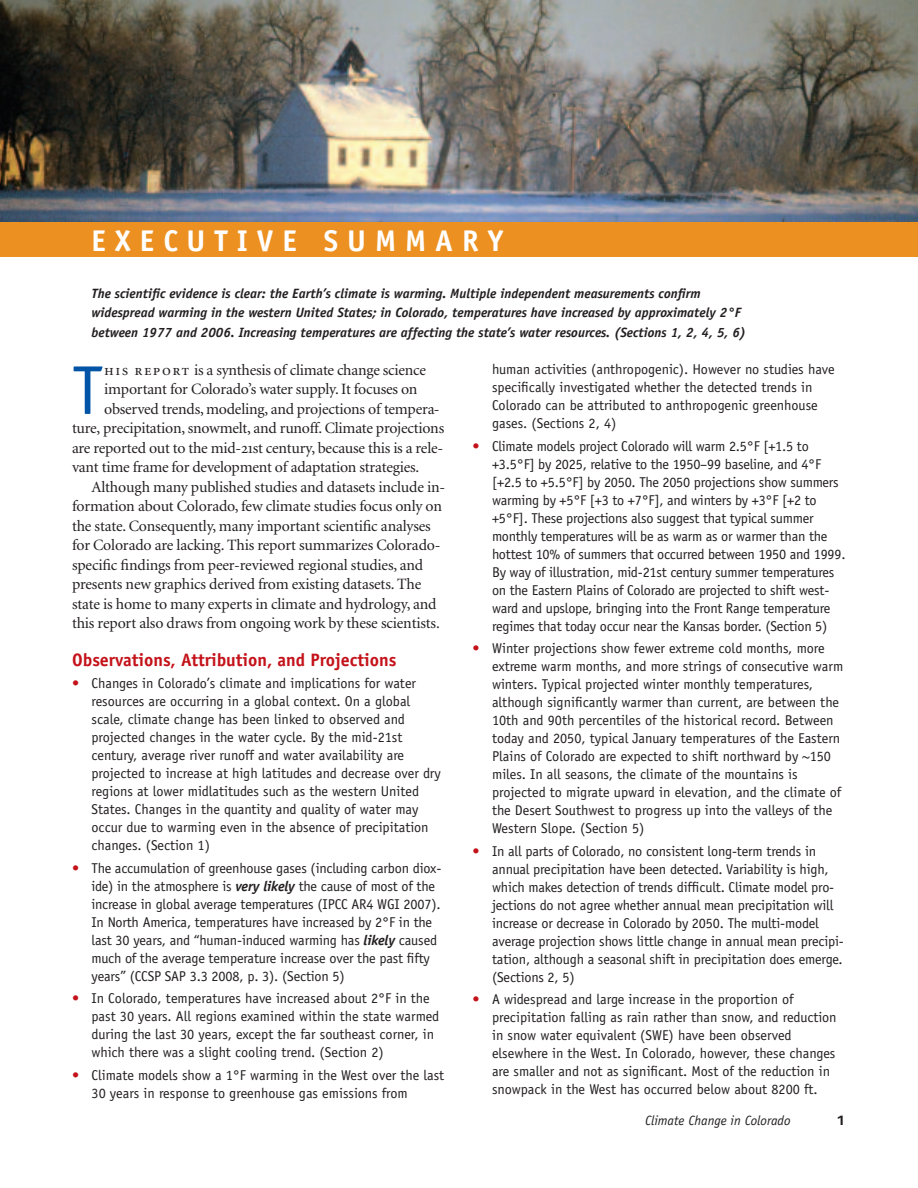
<style>
.page{position:relative;width:918px;height:1188px;background:#fff}
.page>*{position:absolute;margin:0;border:0;box-sizing:border-box;transform-origin:0 0}
.t1{font:69.3px "Officina Sans";color:#0154a6}
.t2{font:700 30px "Officina Sans";letter-spacing:.3em;color:#fff}
.t3{font:700 18px "Officina Sans";color:#c4121a}
.t4{font:15.75px "Minion";letter-spacing:-.015em;color:#231f20}
.t5{font:14.25px/18px "Officina Sans";letter-spacing:-.01em;color:#231f20}
.t6{font:italic 700 13.5px/19.5px "Officina Sans";color:#231f20}
.t7{font:italic 13.5px "Officina Sans";color:#231f20}
.t8{font:700 expanded 13.5px "Univers";color:#231f20}
.s1{font-family:"Minion Regular SC"}
.s2{font-weight:700;color:#c4121a}
.s3{color:#c4121a}
.s4{font-weight:700;font-style:italic}
</style>
<div class="page">
<div style="left:0;top:222px;width:918px;height:34px;background:#ec9121"></div>
<img style="left:0;top:0;width:918px;height:222px">
<h2 class="t2" style="left:92px;top:222px;width:413px">EXECUTIVE SUMMARY</h2>
<p class="t6" style="left:92px;top:283px;width:656px">The scientific evidence is clear: the Earth’s climate is warming. Multiple independent measurements confirm widespread warming in the western United States; in Colorado, temperatures have increased by approximately 2°F between 1977 and 2006. Increasing temperatures are affecting the state’s water resources. (Sections 1, 2, 4, 5, 6)</p>
<h1 class="t1" style="left:72px;top:350px;width:32px">T</h1>
<p class="t4" style="left:104px;top:362px;width:323px"><span class="s1">his report</span> is a synthesis of climate change science</p>
<p class="t4" style="left:104px;top:382px;width:315px">important for Colorado’s water supply. It focuses on</p>
<p class="t4" style="left:104px;top:401px;width:337px">observed trends, modeling, and projections of tempera-</p>
<p class="t4" style="left:72px;top:421px;width:374px">ture, precipitation, snowmelt, and runoff. Climate projections</p>
<p class="t4" style="left:72px;top:440px;width:373px">are reported out to the mid-<span class="s1">21</span>st century, because this is a rele-</p>
<p class="t4" style="left:72px;top:460px;width:349px">vant time frame for development of adaptation strategies.</p>
<p class="t4" style="left:92px;top:479px;width:355px">Although many published studies and datasets include in-</p>
<p class="t4" style="left:72px;top:499px;width:372px">formation about Colorado, few climate studies focus only on</p>
<p class="t4" style="left:72px;top:518px;width:360px">the state. Consequently, many important scientific analyses</p>
<p class="t4" style="left:72px;top:538px;width:370px">for Colorado are lacking. This report summarizes Colorado-</p>
<p class="t4" style="left:72px;top:557px;width:353px">specific findings from peer-reviewed regional studies, and</p>
<p class="t4" style="left:72px;top:577px;width:351px">presents new graphics derived from existing datasets. The</p>
<p class="t4" style="left:72px;top:596px;width:366px">state is home to many experts in climate and hydrology, and</p>
<p class="t4" style="left:72px;top:616px;width:369px">this report also draws from ongoing work by these scientists.</p>
<p class="t3" style="left:72px;top:649px;width:326px">Observations, Attribution, and Projections</p>
<p class="t5" style="left:91px;top:675px;width:351px;text-indent:-19px"><span class="s2">•</span> Changes in Colorado’s climate and implications for water resources are occurring in a global context. On a global scale, climate change has been linked to observed and projected changes in the water cycle. By the mid-21st century, average river runoff and water availability are projected to increase at high latitudes and decrease over dry regions at lower midlatitudes such as the western United States. Changes in the quantity and quality of water may occur due to warming even in the absence of precipitation changes. (Section 1)</p>
<p class="t5" style="left:92px;top:859px;width:351px;text-indent:-19px"><span class="s3">•</span> The accumulation of greenhouse gases (including carbon diox&shy;ide) in the atmosphere is <span class="s4">very likely</span> the cause of most of the increase in global average temperatures (IPCC AR4 WGI 2007).<br>In North America, temperatures have increased by 2°F in the last 30 years, and “human-induced warming has <span class="s4">likely</span> caused much of the average temperature increase over the past fifty years” (CCSP SAP 3.3 2008, p. 3). (Section 5)</p>
<p class="t5" style="left:92px;top:990px;width:349px;text-indent:-20px"><span class="s3">•</span> In Colorado, temperatures have increased about 2°F in the past 30 years. All regions examined within the state warmed during the last 30 years, except the far southeast corner, in which there was a slight cooling trend. (Section 2)</p>
<p class="t5" style="left:92px;top:1066px;width:354px;text-indent:-20px"><span class="s3">•</span> Climate models show a 1°F warming in the West over the last<br>30 years in response to greenhouse gas emissions from</p>
<p class="t5" style="left:492px;top:360px;width:344px">human activities (anthropogenic). However no studies have specifically investigated whether the detected trends in Colorado can be attributed to anthropogenic greenhouse gases. (Sections 2, 4)</p>
<p class="t5" style="left:492px;top:437px;width:355px;text-indent:-19px"><span class="s3">•</span> Climate models project Colorado will warm 2.5°F [+1.5 to +3.5°F] by 2025, relative to the 1950–99 baseline, and 4°F [+2.5 to +5.5°F] by 2050. The 2050 projections show summers warming by +5°F [+3 to +7°F], and winters by +3°F [+2 to +5°F]. These projections also suggest that typical summer monthly temperatures will be as warm as or warmer than the hottest 10% of summers that occurred between 1950 and 1999.<br>By way of illustration, mid-21st century summer temperatures on the Eastern Plains of Colorado are projected to shift west&shy;ward and upslope, bringing into the Front Range temperature regimes that today occur near the Kansas border. (Section 5)</p>
<p class="t5" style="left:492px;top:639px;width:353px;text-indent:-20px"><span class="s3">•</span> Winter projections show fewer extreme cold months, more extreme warm months, and more strings of consecutive warm winters. Typical projected winter monthly temperatures, although significantly warmer than current, are between the 10th and 90th percentiles of the historical record. Between today and 2050, typical January temperatures of the Eastern Plains of Colorado are expected to shift northward by ~150 miles. In all seasons, the climate of the mountains is projected to migrate upward in elevation, and the climate of the Desert Southwest to progress up into the valleys of the Western Slope. (Section 5)</p>
<p class="t5" style="left:492px;top:842px;width:353px;text-indent:-20px"><span class="s3">•</span> In all parts of Colorado, no consistent long-term trends in annual precipitation have been detected. Variability is high, which makes detection of trends difficult. Climate model pro&shy;jections do not agree whether annual mean precipitation will increase or decrease in Colorado by 2050. The multi-model average projection shows little change in annual mean precipi&shy;tation, although a seasonal shift in precipitation does emerge. (Sections 2, 5)</p>
<p class="t5" style="left:492px;top:990px;width:346px;text-indent:-20px"><span class="s3">•</span> A widespread and large increase in the proportion of precipitation falling as rain rather than snow, and reduction in snow water equivalent (SWE) have been observed elsewhere in the West. In Colorado, however, these changes are smaller and not as significant. Most of the reduction in snowpack in the West has occurred below about 8200 ft.</p>
<p class="t7" style="left:645px;top:1113px;width:147px">Climate Change in Colorado</p>
<p class="t8" style="left:836px;top:1113px;width:11px">1</p>
</div>
